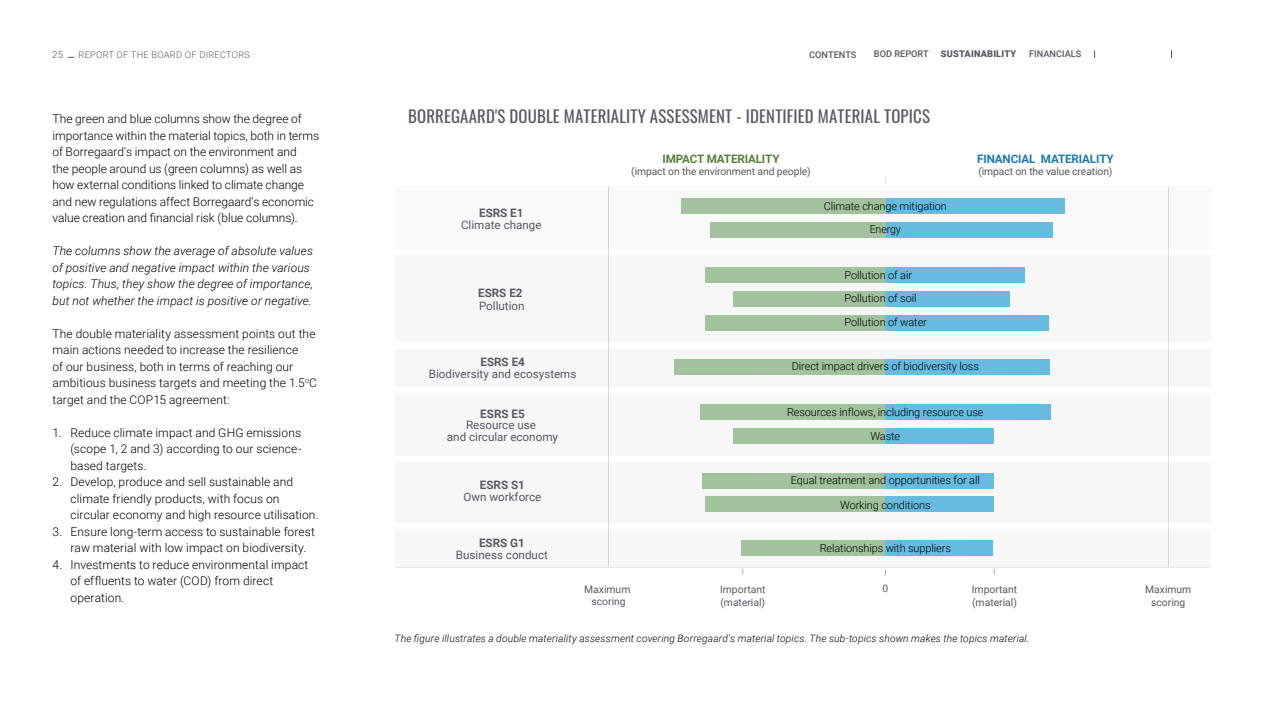
<style>
.page{position:relative;width:1263px;height:711px;background:#fff}
.page>*{position:absolute;margin:0;border:0;box-sizing:border-box;transform-origin:0 0}
.t1{font:16.8px "Oswald";letter-spacing:.01em;color:#5c5764}
.t2{font:300 12px/16.5px "Roboto";letter-spacing:.005em;color:#000}
.t3{font:italic 300 12px/16.5px "Roboto";letter-spacing:.01em;color:#000}
.t4{font:11.7px/11.7px "Roboto";color:#5b5764;text-align:center}
.t5{font:700 11.7px "Roboto";color:#5b5764}
.t6{font:700 11.7px "Roboto";letter-spacing:-.01em;color:#1d78b3}
.t7{font:700 11.7px "Roboto";letter-spacing:-.01em;color:#55803b}
.t8{font:300 10.95px/23.4px "Roboto";letter-spacing:-.01em;color:#000;text-align:center}
.t9{font:10.35px/12.5px "Roboto";color:#5b5764}
.t10{font:italic 300 10.2px "Roboto";letter-spacing:.015em;color:#000}
.t11{font:300 9.9px "Roboto";color:#5b5663}
.t12{font:300 9.15px "Roboto";letter-spacing:.03em;color:#5b5663}
.t13{font:500 9.15px "Roboto";color:#5b5663}
.t14{font:900 9.15px "Roboto";letter-spacing:.02em;color:#5b5663}
</style>
<div class="page">
<div style="left:395px;top:186px;width:815px;height:63px;background:#f9f9fa"></div>
<div style="left:395px;top:256px;width:815px;height:86px;background:#f7f7f8"></div>
<div style="left:395px;top:349px;width:815px;height:37px;background:#f7f7f8"></div>
<div style="left:395px;top:393px;width:815px;height:62px;background:#f7f7f8"></div>
<div style="left:395px;top:462px;width:815px;height:61px;background:#f7f7f8"></div>
<div style="left:395px;top:529px;width:815px;height:38px;background:#f7f7f8"></div>
<div style="left:872px;top:360px;width:177px;height:15px;background:#66bbdf"></div>
<div style="left:879px;top:404px;width:172px;height:16px;background:#66bbdf"></div>
<div style="left:876px;top:428px;width:117px;height:16px;background:#66bbdf"></div>
<div style="left:872px;top:473px;width:121px;height:15px;background:#66bbdf"></div>
<div style="left:876px;top:497px;width:117px;height:15px;background:#66bbdf"></div>
<div style="left:879px;top:540px;width:114px;height:16px;background:#66bbdf"></div>
<div style="left:873px;top:198px;width:192px;height:15px;background:#66bbdf"></div>
<div style="left:879px;top:222px;width:174px;height:16px;background:#66bbdf"></div>
<div style="left:873px;top:267px;width:151px;height:15px;background:#66bbdf"></div>
<div style="left:873px;top:291px;width:137px;height:16px;background:#66bbdf"></div>
<div style="left:882px;top:315px;width:167px;height:16px;background:#66bbdf"></div>
<div style="left:681px;top:198px;width:204px;height:15px;background:#a2c19d"></div>
<div style="left:710px;top:222px;width:175px;height:16px;background:#a2c19d"></div>
<div style="left:706px;top:267px;width:179px;height:15px;background:#a2c19d"></div>
<div style="left:734px;top:291px;width:151px;height:16px;background:#a2c19d"></div>
<div style="left:706px;top:315px;width:179px;height:16px;background:#a2c19d"></div>
<div style="left:674px;top:360px;width:211px;height:15px;background:#a2c19d"></div>
<div style="left:700px;top:404px;width:185px;height:16px;background:#a2c19d"></div>
<div style="left:734px;top:428px;width:151px;height:16px;background:#a2c19d"></div>
<div style="left:702px;top:473px;width:183px;height:15px;background:#a2c19d"></div>
<div style="left:706px;top:497px;width:179px;height:15px;background:#a2c19d"></div>
<div style="left:742px;top:540px;width:143px;height:16px;background:#a2c19d"></div>
<hr style="left:395px;top:567px;width:815px;height:1px;background:#5b5764">
<hr style="left:608px;top:186px;width:1px;height:381px;background:#5b5764">
<hr style="left:1168px;top:186px;width:1px;height:381px;background:#5b5764">
<p class="t11" style="left:52px;top:47px;width:13px">25</p>
<p class="t12" style="left:79px;top:48px;width:173px">REPORT OF THE BOARD OF DIRECTORS</p>
<p class="t13" style="left:809px;top:48px;width:49px">CONTENTS</p>
<p class="t13" style="left:874px;top:48px;width:56px">BOD REPORT</p>
<p class="t14" style="left:941px;top:48px;width:77px">SUSTAINABILITY</p>
<p class="t13" style="left:1029px;top:48px;width:54px">FINANCIALS</p>
<p class="t2" style="left:52px;top:110px;width:268px">The green and blue columns show the degree of importance within the material topics, both in terms of Borregaard's impact on the environment and<br>the people around us (green columns) as well as how external conditions linked to climate change and new regulations affect Borregaard's economic value creation and financial risk (blue columns).</p>
<p class="t3" style="left:52px;top:242px;width:262px">The columns show the average of absolute values of positive and negative impact within the various topics. Thus, they show the degree of importance, but not whether the impact is positive or negative.</p>
<p class="t2" style="left:52px;top:325px;width:266px">The double materiality assessment points out the main actions needed to increase the resilience<br>of our business, both in terms of reaching our ambitious business targets and meeting the 1.5<sup>o</sup>C target and the COP15 agreement:</p>
<p class="t2" style="left:71px;top:424px;width:232px;text-align:justify;text-indent:-18px">1. Reduce climate impact and GHG emissions (scope 1, 2 and 3) according to our science&shy;based targets.</p>
<p class="t2" style="left:71px;top:473px;width:250px;text-indent:-18px">2. Develop, produce and sell sustainable and climate friendly products, with focus on circular economy and high resource utilisation.</p>
<p class="t2" style="left:71px;top:523px;width:246px;text-indent:-18px">3. Ensure long-term access to sustainable forest raw material with low impact on biodiversity.</p>
<p class="t2" style="left:71px;top:556px;width:239px;text-indent:-18px">4. Investments to reduce environmental impact of effluents to water (COD) from direct operation.</p>
<h1 class="t1" style="left:408px;top:101px;width:523px">BORREGAARD'S DOUBLE MATERIALITY ASSESSMENT - IDENTIFIED MATERIAL TOPICS</h1>
<p class="t5" style="left:479px;top:204px;width:46px">ESRS E1</p>
<p class="t4" style="left:461px;top:218px;width:82px">Climate change</p>
<p class="t7" style="left:663px;top:150px;width:119px">IMPACT MATERIALITY</p>
<p class="t9" style="left:631px;top:165px;width:181px">(impact on the environment and people)</p>
<p class="t8" style="left:824px;top:194px;width:125px">Climate change mitigation<br>Energy</p>
<p class="t6" style="left:977px;top:150px;width:138px">FINANCIAL MATERIALITY</p>
<p class="t9" style="left:978px;top:165px;width:136px">(impact on the value creation)</p>
<p class="t5" style="left:478px;top:285px;width:46px">ESRS E2</p>
<p class="t4" style="left:479px;top:299px;width:47px">Pollution</p>
<p class="t5" style="left:480px;top:354px;width:46px">ESRS E4</p>
<p class="t4" style="left:429px;top:367px;width:149px">Biodiversity and ecosystems</p>
<p class="t5" style="left:480px;top:405px;width:46px">ESRS E5</p>
<p class="t4" style="left:447px;top:419px;width:113px">Resource use<br>and circular economy</p>
<p class="t5" style="left:480px;top:477px;width:47px">ESRS S1</p>
<p class="t4" style="left:463px;top:490px;width:80px">Own workforce</p>
<p class="t5" style="left:479px;top:535px;width:47px">ESRS G1</p>
<p class="t4" style="left:456px;top:548px;width:93px">Business conduct</p>
<p class="t8" style="left:845px;top:263px;width:74px;text-align:left">Pollution of air<br>Pollution of soil</p>
<p class="t8" style="left:845px;top:310px;width:84px">Pollution of water</p>
<p class="t8" style="left:792px;top:354px;width:189px">Direct impact drivers of biodiversity loss</p>
<p class="t8" style="left:787px;top:400px;width:198px">Resources inflows, including resource use</p>
<p class="t8" style="left:870px;top:424px;width:31px">Waste</p>
<p class="t8" style="left:791px;top:468px;width:191px">Equal treatment and opportunities for all</p>
<p class="t8" style="left:840px;top:493px;width:92px">Working conditions</p>
<p class="t8" style="left:820px;top:536px;width:133px">Relationships with suppliers</p>
<p class="t9" style="left:584px;top:583px;width:48px">Maximum</p>
<p class="t9" style="left:882px;top:582px;width:7px">0</p>
<p class="t9" style="left:592px;top:595px;width:36px">scoring</p>
<p class="t9" style="left:720px;top:583px;width:47px">Important (material)</p>
<p class="t9" style="left:972px;top:583px;width:47px">Important (material)</p>
<p class="t9" style="left:1145px;top:583px;width:48px;text-align:center">Maximum scoring</p>
<p class="t10" style="left:395px;top:631px;width:636px">The figure illustrates a double materiality assessment covering Borregaard's material topics. The sub-topics shown makes the topics material.</p>
</div>
